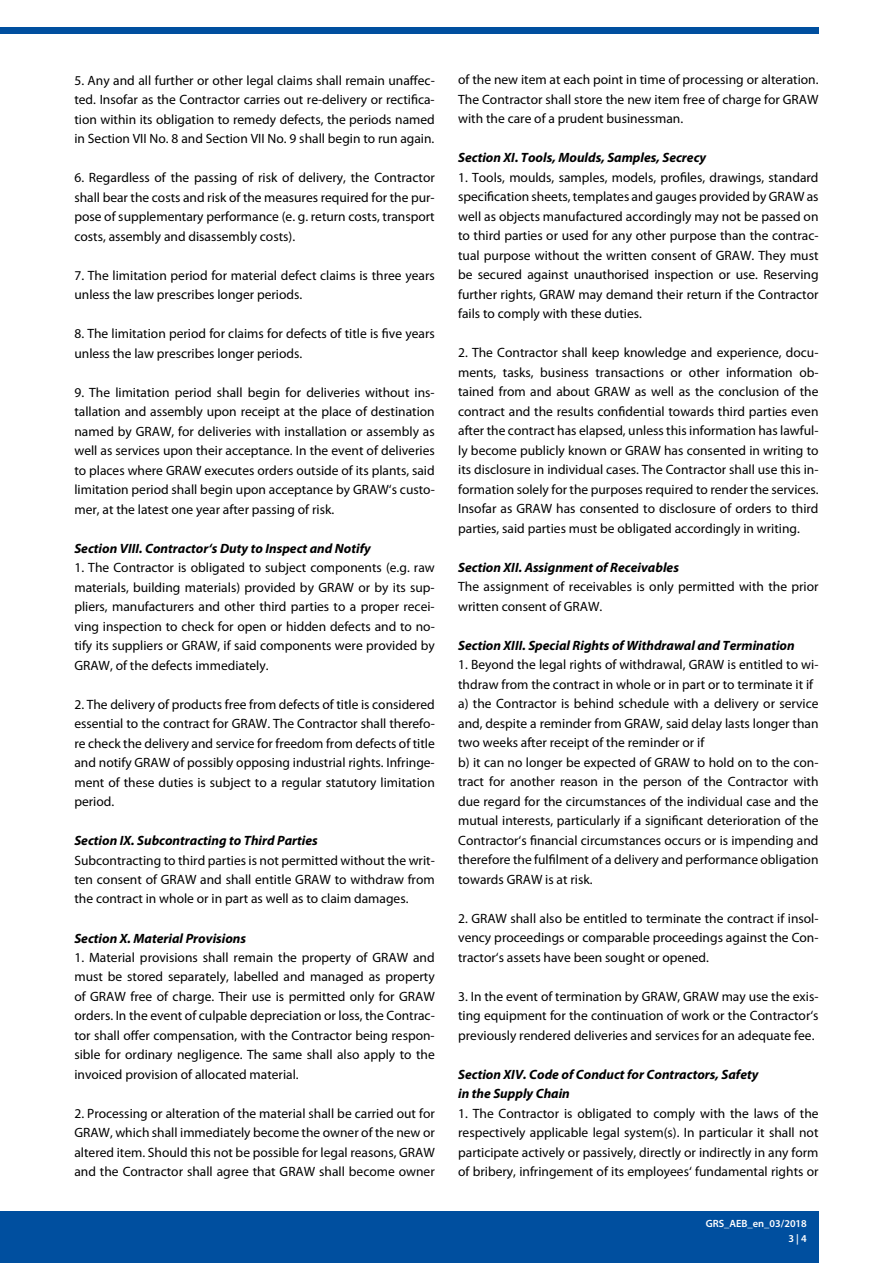
<style>
.page{position:relative;width:893px;height:1263px;background:#fff}
.page>*{position:absolute;margin:0;border:0;box-sizing:border-box;transform-origin:0 0}
.t1{font:13.5px/19.5px "Myriad Pro";color:#000;text-align:justify}
.t2{font:italic 700 13.5px/19.5px "Myriad Pro";color:#000}
.t3{font:600 10.5px/15px "Myriad Pro";color:#fff;text-align:right}
</style>
<div class="page">
<div style="left:0;top:1212px;width:819px;height:51px;background:#004f9f"></div>
<div style="left:0;top:28px;width:819px;height:6px;background:#004f9f"></div>
<p class="t1" style="left:74px;top:70px;width:362px">5. Any and all further or other legal claims shall remain unaffec&shy;ted. Insofar as the Contractor carries out re-delivery or rectifica&shy;tion within its obligation to remedy defects, the periods named in Section VII No. 8 and Section VII No. 9 shall begin to run again.</p>
<p class="t1" style="left:74px;top:168px;width:362px">6. Regardless of the passing of risk of delivery, the Contractor shall bear the costs and risk of the measures required for the pur&shy;pose of supplementary performance (e. g. return costs, transport costs, assembly and disassembly costs).</p>
<p class="t1" style="left:74px;top:265px;width:362px">7. The limitation period for material defect claims is three years unless the law prescribes longer periods.</p>
<p class="t1" style="left:74px;top:324px;width:362px">8. The limitation period for claims for defects of title is five years unless the law prescribes longer periods.</p>
<p class="t1" style="left:74px;top:382px;width:362px">9. The limitation period shall begin for deliveries without ins&shy;tallation and assembly upon receipt at the place of destination named by GRAW, for deliveries with installation or assembly as well as services upon their acceptance. In the event of deliveries to places where GRAW executes orders outside of its plants, said limitation period shall begin upon acceptance by GRAW‘s custo&shy;mer, at the latest one year after passing of risk.</p>
<p class="t2" style="left:74px;top:538px;width:298px">Section VIII. Contractor‘s Duty to Inspect and Notify</p>
<p class="t1" style="left:74px;top:557px;width:362px">1. The Contractor is obligated to subject components (e.g. raw materials, building materials) provided by GRAW or by its sup&shy;pliers, manufacturers and other third parties to a proper recei&shy;ving inspection to check for open or hidden defects and to no&shy;tify its suppliers or GRAW, if said components were provided by GRAW, of the defects immediately.</p>
<p class="t1" style="left:74px;top:694px;width:362px">2. The delivery of products free from defects of title is considered essential to the contract for GRAW. The Contractor shall therefo&shy;re check the delivery and service for freedom from defects of title and notify GRAW of possibly opposing industrial rights. Infringe&shy;ment of these duties is subject to a regular statutory limitation period.</p>
<p class="t2" style="left:74px;top:830px;width:245px">Section IX. Subcontracting to Third Parties</p>
<p class="t1" style="left:74px;top:850px;width:362px">Subcontracting to third parties is not permitted without the writ&shy;ten consent of GRAW and shall entitle GRAW to withdraw from the contract in whole or in part as well as to claim damages.</p>
<p class="t2" style="left:74px;top:928px;width:173px">Section X. Material Provisions</p>
<p class="t1" style="left:74px;top:947px;width:362px">1. Material provisions shall remain the property of GRAW and must be stored separately, labelled and managed as property of GRAW free of charge. Their use is permitted only for GRAW orders. In the event of culpable depreciation or loss, the Contrac&shy;tor shall offer compensation, with the Contractor being respon&shy;sible for ordinary negligence. The same shall also apply to the invoiced provision of allocated material.</p>
<p class="t1" style="left:74px;top:1103px;width:362px">2. Processing or alteration of the material shall be carried out for GRAW, which shall immediately become the owner of the new or altered item. Should this not be possible for legal reasons, GRAW and the Contractor shall agree that GRAW shall become owner</p>
<p class="t1" style="left:458px;top:70px;width:362px">of the new item at each point in time of processing or alteration.<br>The Contractor shall store the new item free of charge for GRAW with the care of a prudent businessman.</p>
<p class="t2" style="left:458px;top:148px;width:250px">Section XI. Tools, Moulds, Samples, Secrecy</p>
<p class="t1" style="left:458px;top:167px;width:362px">1. Tools, moulds, samples, models, profiles, drawings, standard specification sheets, templates and gauges provided by GRAW as well as objects manufactured accordingly may not be passed on to third parties or used for any other purpose than the contrac&shy;tual purpose without the written consent of GRAW. They must be secured against unauthorised inspection or use. Reserving further rights, GRAW may demand their return if the Contractor fails to comply with these duties.</p>
<p class="t1" style="left:458px;top:343px;width:362px">2. The Contractor shall keep knowledge and experience, docu&shy;ments, tasks, business transactions or other information ob&shy;tained from and about GRAW as well as the conclusion of the contract and the results confidential towards third parties even after the contract has elapsed, unless this information has lawful&shy;ly become publicly known or GRAW has consented in writing to its disclosure in individual cases. The Contractor shall use this in&shy;formation solely for the purposes required to render the services.<br>Insofar as GRAW has consented to disclosure of orders to third parties, said parties must be obligated accordingly in writing.</p>
<p class="t2" style="left:458px;top:557px;width:222px">Section XII. Assignment of Receivables</p>
<p class="t1" style="left:458px;top:577px;width:362px">The assignment of receivables is only permitted with the prior written consent of GRAW.</p>
<p class="t2" style="left:458px;top:635px;width:338px">Section XIII. Special Rights of Withdrawal and Termination</p>
<p class="t1" style="left:458px;top:655px;width:362px;text-align:left">1. Beyond the legal rights of withdrawal, GRAW is entitled to wi&shy;thdraw from the contract in whole or in part or to terminate it if a) the Contractor is behind schedule with a delivery or service and, despite a reminder from GRAW, said delay lasts longer than two weeks after receipt of the reminder or if<br>b) it can no longer be expected of GRAW to hold on to the con&shy;tract for another reason in the person of the Contractor with due regard for the circumstances of the individual case and the mutual interests, particularly if a significant deterioration of the Contractor‘s financial circumstances occurs or is impending and therefore the fulfilment of a delivery and performance obligation towards GRAW is at risk.</p>
<p class="t1" style="left:458px;top:908px;width:362px">2. GRAW shall also be entitled to terminate the contract if insol&shy;vency proceedings or comparable proceedings against the Con&shy;tractor‘s assets have been sought or opened.</p>
<p class="t1" style="left:458px;top:986px;width:362px">3. In the event of termination by GRAW, GRAW may use the exis&shy;ting equipment for the continuation of work or the Contractor‘s previously rendered deliveries and services for an adequate fee.</p>
<p class="t2" style="left:458px;top:1064px;width:302px">Section XIV. Code of Conduct for Contractors, Safety in the Supply Chain</p>
<p class="t1" style="left:458px;top:1103px;width:362px">1. The Contractor is obligated to comply with the laws of the respectively applicable legal system(s). In particular it shall not participate actively or passively, directly or indirectly in any form of bribery, infringement of its employees‘ fundamental rights or</p>
<p class="t3" style="left:706px;top:1216px;width:103px">GRS_AEB_en_03/2018<br>3 | 4</p>
</div>
